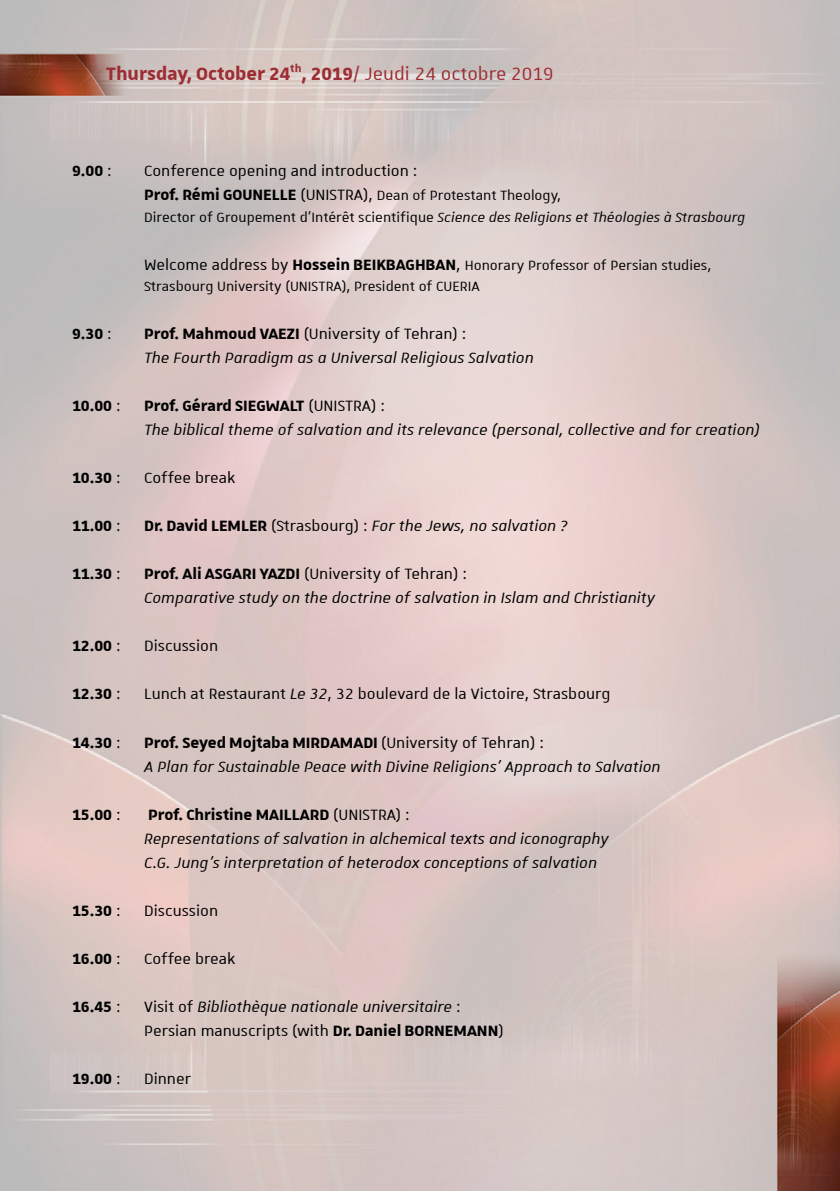
<style>
.page{position:relative;width:840px;height:1191px;background:#fff}
.page>*{position:absolute;margin:0;border:0;box-sizing:border-box;transform-origin:0 0}
.t1{font:700 24px "Unistra A";color:#9d2d33}
.t2{font:italic 20px/24px "Unistra A";color:#000}
.t3{font:20px "Unistra A";color:#000}
.t4{font:700 20px "Unistra A";color:#000}
.t5{font:18px/21.6px "Unistra A";color:#000}
.s1{font-weight:400}
.s2{font-weight:700;font-size:20px}
.s3{font-size:20px}
.s4{font-style:italic}
.s5{font-weight:700;font-style:normal}
.s6{font-style:normal}
.s7{font-weight:700}
</style>
<div class="page">
<img style="left:0;top:0;width:839px;height:1191px">
<p class="t1" style="left:106px;top:60px;width:449px">Thursday, October 24<sup>th</sup>, 2019<span class="s1">/ Jeudi 24 octobre 2019</span></p>
<p class="t4" style="left:72px;top:160px;width:41px">9.00 <span class="s1">:</span></p>
<p class="t3" style="left:144px;top:160px;width:275px">Conference opening and introduction :</p>
<p class="t5" style="left:144px;top:184px;width:602px"><span class="s2">Prof. Rémi GOUNELLE</span> <span class="s3">(UNISTRA),</span> Dean of Protestant Theology,<br>Director of Groupement d’Intérêt scientifique <span class="s4">Science des Religions et Théologies à Strasbourg</span></p>
<p class="t5" style="left:144px;top:254px;width:568px"><span class="s3">Welcome address by</span> <span class="s2">Hossein BEIKBAGHBAN</span><span class="s3">,</span> Honorary Professor of Persian studies,<br>Strasbourg University (UNISTRA), President of CUERIA</p>
<p class="t4" style="left:72px;top:323px;width:41px">9.30 <span class="s1">:</span></p>
<p class="t2" style="left:144px;top:321px;width:391px"><span class="s5">Prof. Mahmoud VAEZI</span> <span class="s6">(University of Tehran) :<br></span>The Fourth Paradigm as a Universal Religious Salvation</p>
<p class="t2" style="left:144px;top:393px;width:616px;text-indent:-72px"><span class="s5">10.00</span> <span class="s6">:</span> <span class="s5">Prof. Gérard SIEGWALT</span> <span class="s6">(UNISTRA) :<br></span>The biblical theme of salvation and its relevance (personal, collective and for creation)</p>
<p class="t3" style="left:72px;top:468px;width:165px"><span class="s7">10.30</span> : Coffee break</p>
<p class="t2" style="left:72px;top:513px;width:496px"><span class="s5">11.00</span> <span class="s6">:</span> <span class="s5">Dr. David LEMLER</span> <span class="s6">(Strasbourg) :</span> For the Jews, no salvation ?</p>
<p class="t2" style="left:144px;top:561px;width:512px;text-indent:-72px"><span class="s5">11.30</span> <span class="s6">:</span> <span class="s5">Prof. Ali ASGARI YAZDI</span> <span class="s6">(University of Tehran) :<br></span>Comparative study on the doctrine of salvation in Islam and Christianity</p>
<p class="t3" style="left:72px;top:636px;width:147px"><span class="s7">12.00</span> : Discussion</p>
<p class="t3" style="left:72px;top:684px;width:539px"><span class="s7">12.30</span> : Lunch at Restaurant <span class="s4">Le 32</span>, 32 boulevard de la Victoire, Strasbourg</p>
<p class="t2" style="left:144px;top:729px;width:517px;text-indent:-72px"><span class="s5">14.30</span> <span class="s6">:</span> <span class="s5">Prof. Seyed Mojtaba MIRDAMADI</span> <span class="s6">(University of Tehran) :<br></span>A Plan for Sustainable Peace with Divine Religions’ Approach to Salvation</p>
<p class="t4" style="left:72px;top:803px;width:50px">15.00 <span class="s1">:</span></p>
<p class="t2" style="left:144px;top:801px;width:466px"><span class="s5">Prof. Christine MAILLARD</span> <span class="s6">(UNISTRA) :<br></span>Representations of salvation in alchemical texts and iconography<br>C.G. Jung’s interpretation of heterodox conceptions of salvation</p>
<p class="t3" style="left:72px;top:900px;width:147px"><span class="s7">15.30</span> : Discussion</p>
<p class="t3" style="left:72px;top:948px;width:165px"><span class="s7">16.00</span> : Coffee break</p>
<p class="t2" style="left:144px;top:993px;width:361px;text-indent:-72px"><span class="s5">16.45</span> <span class="s6">: Visit of</span> Bibliothèque nationale universitaire <span class="s6">:<br>Persian manuscripts (with</span> <span class="s5">Dr. Daniel BORNEMANN</span><span class="s6">)</span></p>
<p class="t3" style="left:72px;top:1068px;width:120px"><span class="s7">19.00</span> : Dinner</p>
</div>
